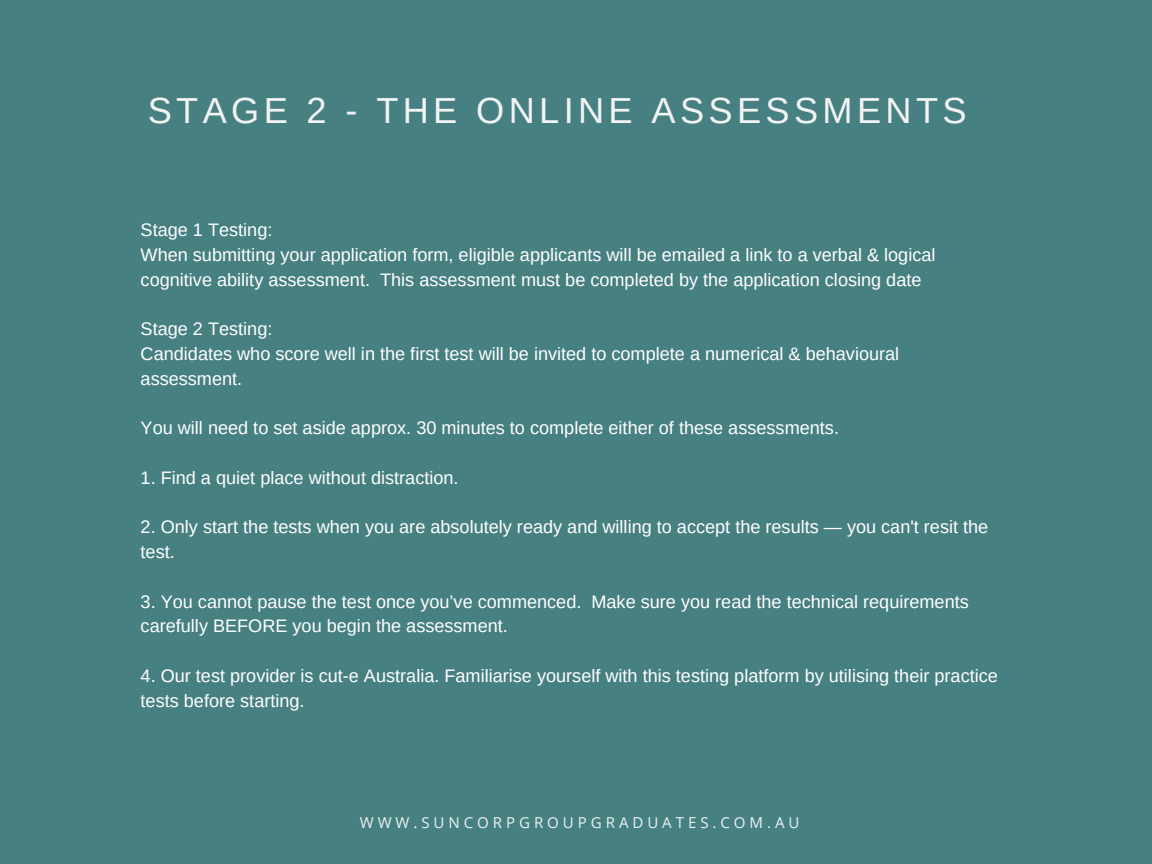
<style>
.page{position:relative;width:1152px;height:864px;background:#478081}
.page>*{position:absolute;margin:0;border:0;box-sizing:border-box;transform-origin:0 0}
.t1{font:36.3px "Arimo";letter-spacing:.12em;color:#f2f3f3}
.t2{font:18.15px/24.8px "Arimo";color:#fff}
.t3{font:15.15px "Open Sans";letter-spacing:.26em;color:#edf2f2}
</style>
<div class="page">
<h1 class="t1" style="left:148px;top:88px;width:820px">STAGE 2 - THE ONLINE ASSESSMENTS</h1>
<p class="t2" style="left:141px;top:218px;width:796px">Stage 1 Testing:<br>When submitting your application form, eligible applicants will be emailed a link to a verbal &amp; logical cognitive ability assessment. This assessment must be completed by the application closing date</p>
<p class="t2" style="left:141px;top:317px;width:760px">Stage 2 Testing:<br>Candidates who score well in the first test will be invited to complete a numerical &amp; behavioural assessment.</p>
<p class="t2" style="left:141px;top:416px;width:700px">You will need to set aside approx. 30 minutes to complete either of these assessments.</p>
<p class="t2" style="left:141px;top:465px;width:320px">1. Find a quiet place without distraction.</p>
<p class="t2" style="left:141px;top:515px;width:849px">2. Only start the tests when you are absolutely ready and willing to accept the results — you can't resit the test.</p>
<p class="t2" style="left:141px;top:589px;width:830px">3. You cannot pause the test once you’ve commenced. Make sure you read the technical requirements carefully BEFORE you begin the assessment.</p>
<p class="t2" style="left:141px;top:663px;width:859px">4. Our test provider is cut-e Australia. Familiarise yourself with this testing platform by utilising their practice tests before starting.</p>
<p class="t3" style="left:360px;top:812px;width:441px">WWW.SUNCORPGROUPGRADUATES.COM.AU</p>
</div>
